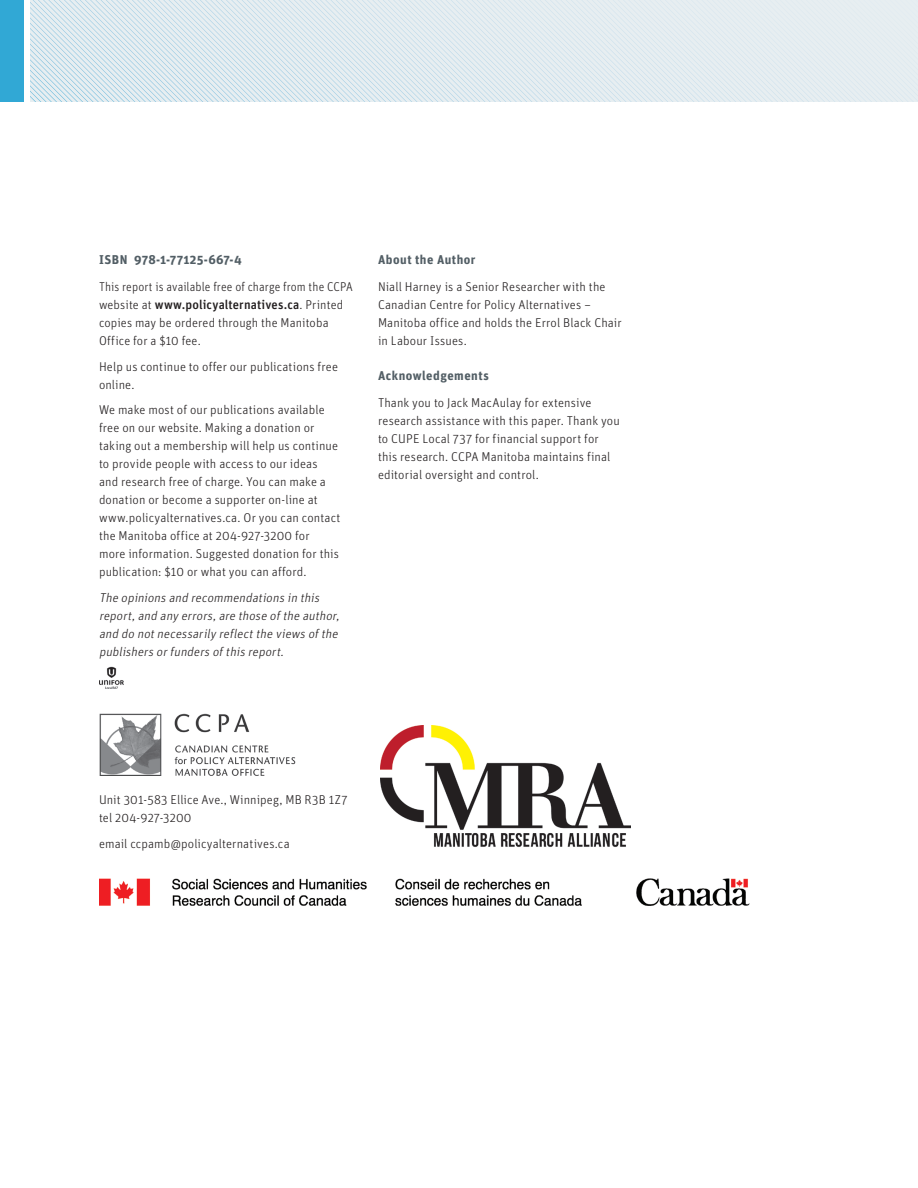
<style>
.page{position:relative;width:918px;height:1188px;background:#fff}
.page>*{position:absolute;margin:0;border:0;box-sizing:border-box;transform-origin:0 0}
.Copyright_page_text{font:300 12.75px/18px "Unit";letter-spacing:.01em;color:#231f20}
.Copyright_page_text-2{font:italic 300 12.75px/18px "Unit";color:#231f20}
.Copyright_page_text-3{font:300 12.75px/18px "Unit";letter-spacing:.01em;color:#231f20;scale:.94 1}
.Copyright_page_headings{font:700 12.75px "Unit";letter-spacing:.035em;color:#525e65}
.s1{font-weight:500}
</style>
<div class="page">
<div style="left:0;top:0;width:24px;height:102px;background:#31a8d5"></div>
<svg style="left:30px;top:0;width:888px;height:102px;background:#dfeaef"></svg>
<img style="left:99px;top:714px;width:197px;height:61px">
<img style="left:99px;top:667px;width:25px;height:21px">
<img style="left:380px;top:726px;width:250px;height:121px">
<img style="left:99px;top:878px;width:651px;height:28px">
<p class="Copyright_page_headings" style="left:99px;top:252px;width:144px">ISBN 978-1-77125-667-4</p>
<p class="Copyright_page_text-3" style="left:99px;top:277px;width:272px">This report is available free of charge from the CCPA website at <span class="s1">www.policyalternatives.ca</span>. Printed copies may be ordered through the Manitoba Office for a $10 fee.</p>
<p class="Copyright_page_text" style="left:99px;top:357px;width:241px">Help us continue to offer our publications free online.</p>
<p class="Copyright_page_text" style="left:99px;top:400px;width:243px">We make most of our publications available free on our website. Making a donation or taking out a membership will help us continue to provide people with access to our ideas<br>and research free of charge. You can make a donation or become a supporter on-line at www.policyalternatives.ca. Or you can contact the Manitoba office at 204-927-3200 for<br>more information. Suggested donation for this publication: $10 or what you can afford.</p>
<p class="Copyright_page_text-2" style="left:99px;top:588px;width:244px">The opinions and recommendations in this report,and any errors,are those ofthe author, and do notnecessarily reflectthe views ofthe publishers orfunders ofthis report.</p>
<p class="Copyright_page_headings" style="left:378px;top:252px;width:99px">About the Author</p>
<p class="Copyright_page_text" style="left:378px;top:277px;width:245px">Niall Harney is a Senior Researcher with the Canadian Centre for Policy Alternatives – Manitoba office and holds the Errol Black Chair in Labour Issues.</p>
<p class="Copyright_page_headings" style="left:378px;top:367px;width:112px">Acknowledgements</p>
<p class="Copyright_page_text" style="left:378px;top:393px;width:243px">Thank you to Jack MacAulay for extensive research assistance with this paper. Thank you to CUPE Local 737 for financial support for this research. CCPA Manitoba maintains final editorial oversight and control.</p>
<p class="Copyright_page_text" style="left:99px;top:790px;width:250px">Unit 301-583 Ellice Ave., Winnipeg, MB R3B 1Z7 tel 204-927-3200</p>
<p class="Copyright_page_text" style="left:99px;top:834px;width:192px">email ccpamb@policyalternatives.ca</p>
</div>
